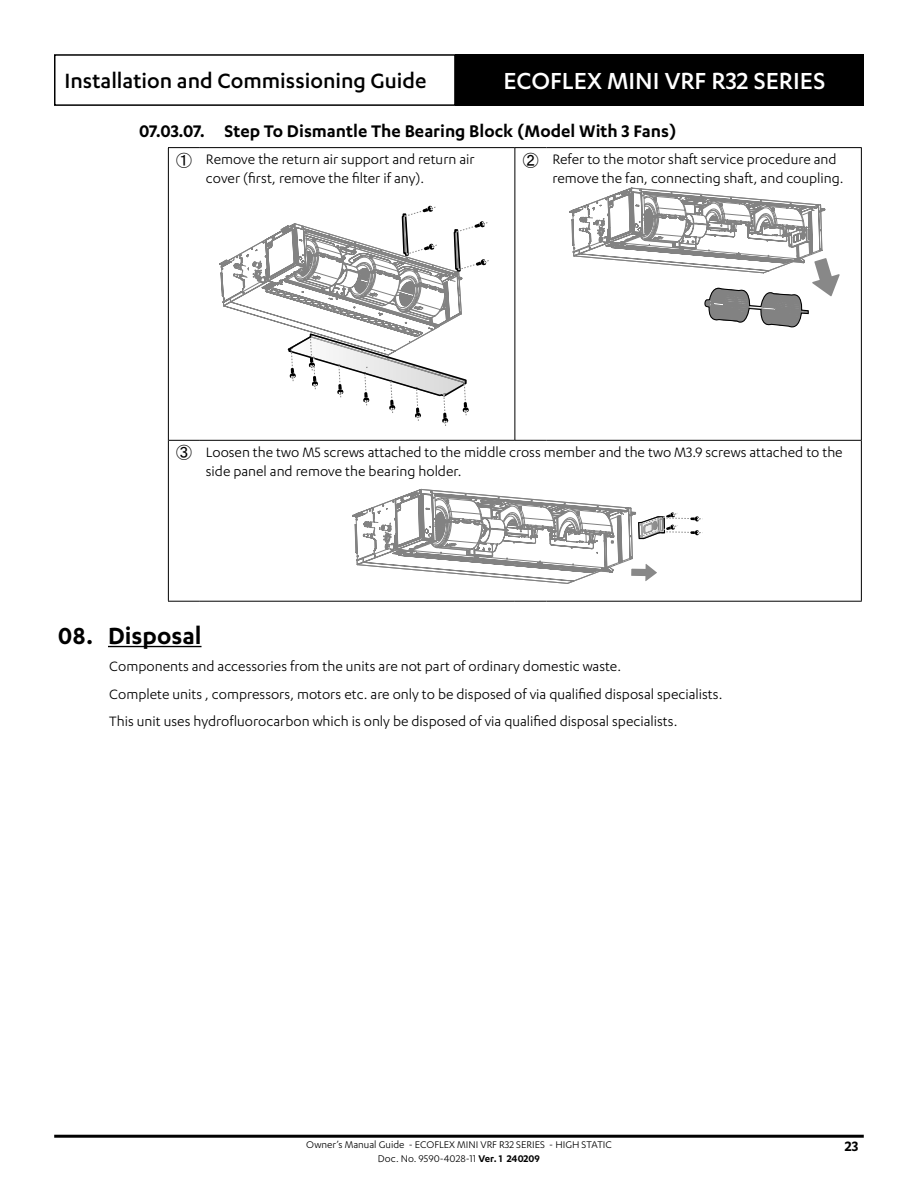
<style>
.page{position:relative;width:918px;height:1188px;background:#fff}
.page>*{position:absolute;margin:0;border:0;box-sizing:border-box;transform-origin:0 0}
.t1{font:500 27px "Karbon";color:#fff}
.t2{font:600 27px "Karbon";color:#000}
.t3{font:500 24px "Karbon";color:#000}
.t4{font:600 19.5px "Karbon";color:#000}
.Table_content_Left_10_5{font:15.75px/18.9px "Karbon";color:#000}
.Paragraph_01__Sec{font:15.75px "Karbon";color:#000}
.Table_content_Left_10_5-2{font:15.75px "MS Gothic";color:#000}
.t5{font:600 15.75px "Karbon";color:#000}
.t6{font:11.25px "Karbon";color:#000}
.s1{font-weight:600}
</style>
<div class="page">
<hr style="left:54px;top:1135px;width:810px;height:3px;background:#000">
<div style="left:54px;top:54px;width:402px;height:52px;border:2px solid #000"></div>
<div style="left:456px;top:54px;width:408px;height:52px;background:#000"></div>
<hr style="left:108px;top:646px;width:94px;height:1px;background:#000">
<hr style="left:515px;top:148px;width:1px;height:292px;background:#000">
<hr style="left:168px;top:147px;width:32px;height:1px;background:#000">
<hr style="left:168px;top:148px;width:1px;height:292px;background:#000">
<hr style="left:200px;top:147px;width:315px;height:1px;background:#000">
<hr style="left:515px;top:147px;width:31px;height:1px;background:#000">
<hr style="left:546px;top:147px;width:316px;height:1px;background:#000">
<hr style="left:861px;top:148px;width:1px;height:292px;background:#000">
<hr style="left:168px;top:440px;width:1px;height:161px;background:#000">
<hr style="left:861px;top:440px;width:1px;height:161px;background:#000">
<hr style="left:168px;top:601px;width:32px;height:1px;background:#000">
<hr style="left:200px;top:601px;width:315px;height:1px;background:#000">
<hr style="left:515px;top:601px;width:31px;height:1px;background:#000">
<hr style="left:546px;top:601px;width:316px;height:1px;background:#000">
<hr style="left:169px;top:440px;width:31px;height:1px;background:#000">
<hr style="left:200px;top:440px;width:315px;height:1px;background:#000">
<hr style="left:515px;top:440px;width:31px;height:1px;background:#000">
<hr style="left:546px;top:440px;width:315px;height:1px;background:#000">
<svg style="left:219px;top:205px;width:270px;height:221px"></svg>
<svg style="left:569px;top:188px;width:271px;height:140px"></svg>
<svg style="left:352px;top:488px;width:351px;height:96px"></svg>
<h2 class="t3" style="left:64px;top:67px;width:364px">Installation and Commissioning Guide</h2>
<h1 class="t1" style="left:503px;top:66px;width:323px">ECOFLEX MINI VRF R32 SERIES</h1>
<p class="t4" style="left:139px;top:120px;width:539px">07.03.07. Step To Dismantle The Bearing Block (Model With 3 Fans)</p>
<p class="Table_content_Left_10_5-2" style="left:176px;top:152px;width:17px">①</p>
<p class="Table_content_Left_10_5" style="left:206px;top:150px;width:270px">Remove the return air support and return air cover (first, remove the filter if any).</p>
<p class="Table_content_Left_10_5-2" style="left:523px;top:152px;width:17px">②</p>
<p class="Table_content_Left_10_5" style="left:552px;top:150px;width:293px">Refer to the motor shaft service procedure and remove the fan, connecting shaft, and coupling.</p>
<p class="Table_content_Left_10_5-2" style="left:176px;top:445px;width:17px">③</p>
<p class="Table_content_Left_10_5" style="left:206px;top:442px;width:638px">Loosen the two M5 screws attached to the middle cross member and the two M3.9 screws attached to the side panel and remove the bearing holder.</p>
<p class="t2" style="left:58px;top:620px;width:145px">08. Disposal</p>
<p class="Paragraph_01__Sec" style="left:109px;top:658px;width:513px">Components and accessories from the units are not part of ordinary domestic waste.</p>
<p class="Paragraph_01__Sec" style="left:109px;top:685px;width:615px">Complete units , compressors, motors etc. are only to be disposed of via qualified disposal specialists.</p>
<p class="Paragraph_01__Sec" style="left:109px;top:713px;width:570px">This unit uses hydrofluorocarbon which is only be disposed of via qualified disposal specialists.</p>
<p class="t6" style="left:306px;top:1138px;width:307px">Owner’s Manual Guide - ECOFLEX MINI VRF R32 SERIES - HIGH STATIC</p>
<p class="t5" style="left:845px;top:1137px;width:15px">23</p>
<p class="t6" style="left:378px;top:1152px;width:163px">Doc. No. 9590-4028-11 <span class="s1">Ver. 1 240209</span></p>
</div>
